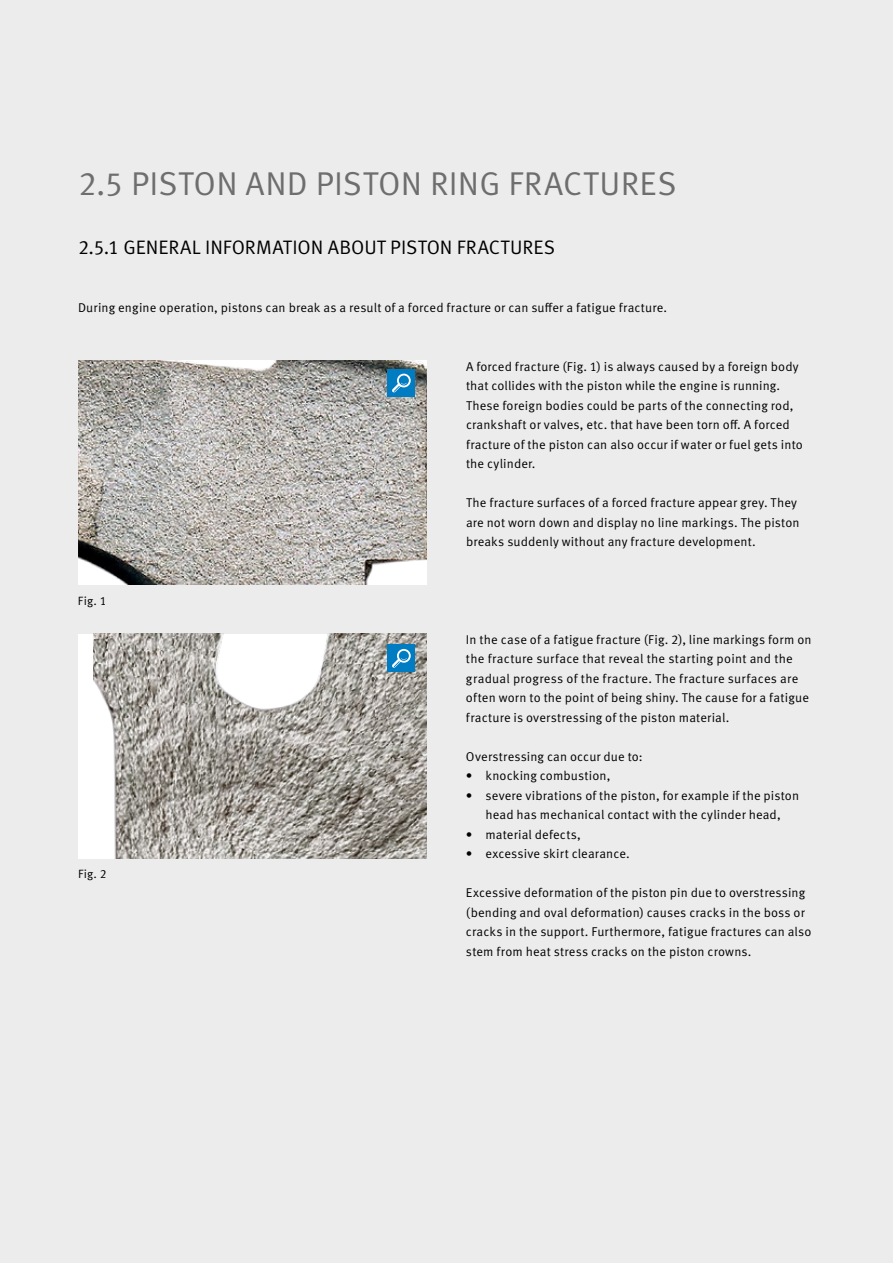
<style>
.page{position:relative;width:893px;height:1263px;background:#ececec}
.page>*{position:absolute;margin:0;border:0;box-sizing:border-box;transform-origin:0 0}
.t1{font:33px "Meta Pro";letter-spacing:.01em;color:#6e6e6e}
.t2{font:19.5px "Meta Pro";color:#000}
.t3{font:12.75px/19.5px "Meta Pro";letter-spacing:.01em;color:#000}
.t4{font:12px "Meta Pro";letter-spacing:.03em;color:#000}
</style>
<div class="page">
<img style="left:78px;top:361px;width:349px;height:224px">
<div style="left:388px;top:369px;width:27px;height:28px;background:#007cc3"></div>
<svg style="left:392px;top:374px;width:19px;height:19px"></svg>
<div style="left:78px;top:634px;width:349px;height:224px;background:#fff"></div>
<img style="left:94px;top:634px;width:333px;height:224px">
<div style="left:388px;top:644px;width:27px;height:28px;background:#007cc3"></div>
<svg style="left:392px;top:649px;width:19px;height:19px"></svg>
<h1 class="t1" style="left:78px;top:164px;width:600px">2.5 PISTON AND PISTON RING FRACTURES</h1>
<h2 class="t2" style="left:78px;top:235px;width:479px">2.5.1 GENERAL INFORMATION ABOUT PISTON FRACTURES</h2>
<p class="t3" style="left:78px;top:298px;width:591px">During engine operation, pistons can break as a result of a forced fracture or can suffer a fatigue fracture.</p>
<p class="t4" style="left:78px;top:593px;width:30px">Fig. 1</p>
<p class="t4" style="left:78px;top:866px;width:30px">Fig. 2</p>
<p class="t3" style="left:466px;top:356px;width:338px">A forced fracture (Fig. 1) is always caused by a foreign body that collides with the piston while the engine is running.<br>These foreign bodies could be parts of the connecting rod, crankshaft or valves, etc. that have been torn off. A forced fracture of the piston can also occur if water or fuel gets into the cylinder.</p>
<p class="t3" style="left:466px;top:493px;width:335px">The fracture surfaces of a forced fracture appear grey. They are not worn down and display no line markings. The piston breaks suddenly without any fracture development.</p>
<p class="t3" style="left:466px;top:629px;width:347px">In the case of a fatigue fracture (Fig. 2), line markings form on the fracture surface that reveal the starting point and the gradual progress of the fracture. The fracture surfaces are often worn to the point of being shiny. The cause for a fatigue fracture is overstressing of the piston material.</p>
<p class="t3" style="left:466px;top:746px;width:178px">Overstressing can occur due to:</p>
<p class="t3" style="left:466px;top:766px;width:146px">• knocking combustion,</p>
<p class="t3" style="left:466px;top:785px;width:335px;text-align:center">• severe vibrations of the piston, for example if the piston head has mechanical contact with the cylinder head,</p>
<p class="t3" style="left:466px;top:824px;width:116px">• material defects,</p>
<p class="t3" style="left:466px;top:844px;width:165px">• excessive skirt clearance.</p>
<p class="t3" style="left:466px;top:883px;width:347px">Excessive deformation of the piston pin due to overstressing (bending and oval deformation) causes cracks in the boss or cracks in the support. Furthermore, fatigue fractures can also stem from heat stress cracks on the piston crowns.</p>
</div>
